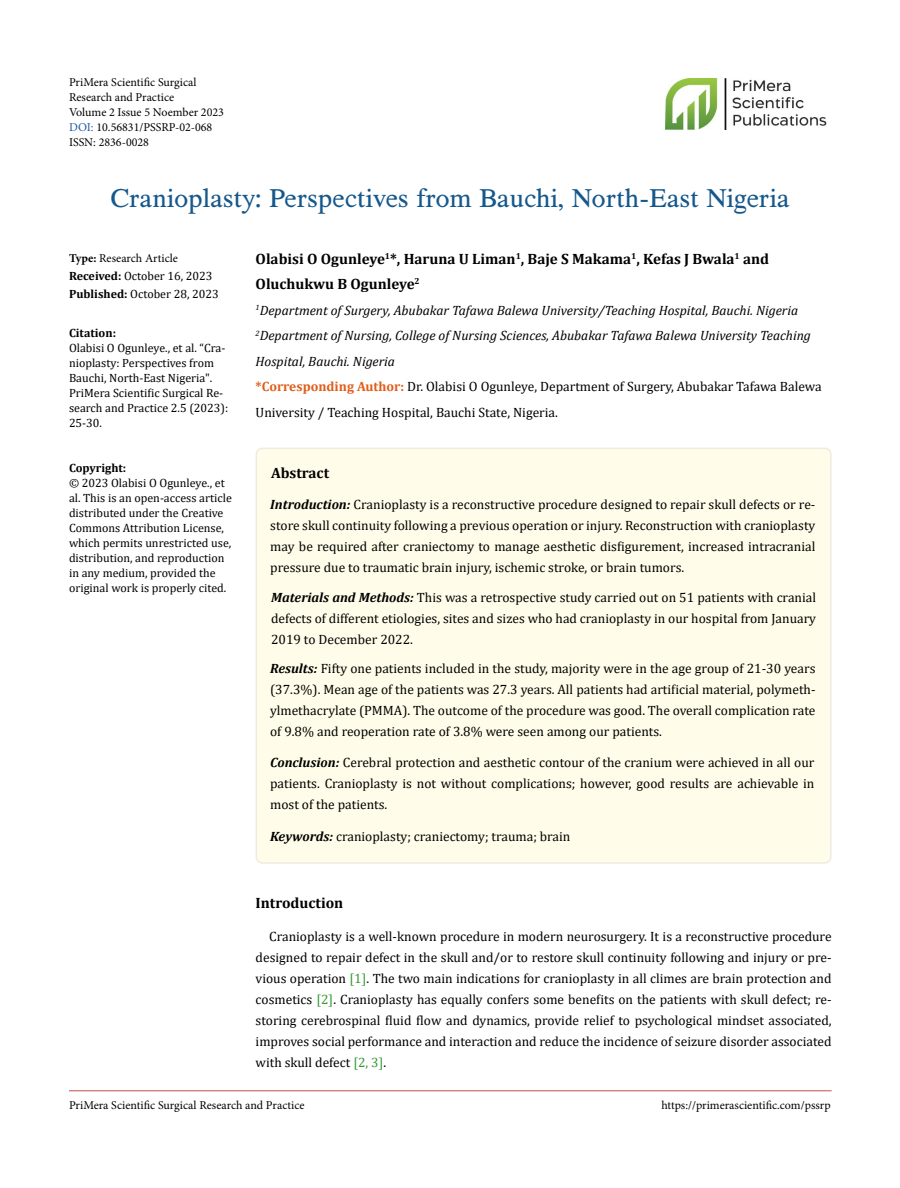
<style>
.page{position:relative;width:900px;height:1188px;background:#fff}
.page>*{position:absolute;margin:0;border:0;box-sizing:border-box;transform-origin:0 0}
.t1{font:27px "Tribun ADF Std";color:#15588c}
.t2{font:700 15px/25.5px "Cambria";color:#000}
.t3{font:13.5px/21px "Cambria";color:#000;text-align:justify}
.t4{font:italic 13.5px/25.5px "Cambria";color:#000}
.t5{font:12px/15px "Cambria";color:#000}
.t6{font:12px/15px "Minion Pro";color:#000}
.t7{font:700 12px "Cambria";color:#000}
.s1{color:#215e9e}
.s2{font-weight:700}
.s3{font-weight:700;font-style:normal;color:#e05d1a}
.s4{font-style:normal}
.s5{font-weight:700;font-style:italic}
.s6{color:#393}
</style>
<div class="page">
<hr style="left:69px;top:1091px;width:763px;height:1px;background:#c0504d">
<img style="left:665px;top:78px;width:162px;height:52px">
<div style="left:256px;top:448px;width:575px;height:415px;background:#fffde9;border-radius:6px"></div>
<div style="left:256px;top:448px;width:576px;height:416px;border:2px solid #eeece1;border-radius:6px"></div>
<p class="t6" style="left:69px;top:75px;width:157px">PriMera Scientific Surgical<br>Research and Practice<br>Volume 2 Issue 5 Noember 2023<br><span class="s1">DOI:</span> 10.56831/PSSRP-02-068<br>ISSN: 2836-0028</p>
<h1 class="t1" style="left:110px;top:182px;width:681px">Cranioplasty: Perspectives from Bauchi, North-East Nigeria</h1>
<p class="t6" style="left:69px;top:250px;width:110px"><span class="s2">Type:</span> Research Article</p>
<p class="t5" style="left:69px;top:266px;width:151px;line-height:18px"><span class="s2">Received:</span> October 16, 2023<br><span class="s2">Published:</span> October 28, 2023</p>
<p class="t7" style="left:69px;top:324px;width:49px">Citation:</p>
<p class="t5" style="left:69px;top:340px;width:161px">Olabisi O Ogunleye., et al. “Cra&shy;nioplasty: Perspectives from<br>Bauchi, North-East Nigeria".<br>PriMera Scientific Surgical Re&shy;search and Practice 2.5 (2023):<br>25-30.</p>
<p class="t7" style="left:69px;top:459px;width:59px">Copyright:</p>
<p class="t5" style="left:69px;top:475px;width:164px">© 2023 Olabisi O Ogunleye., et al. This is an open-access article distributed under the Creative<br>Commons Attribution License, which permits unrestricted use, distribution, and reproduction in any medium, provided the original work is properly cited.</p>
<p class="t2" style="left:256px;top:246px;width:515px">Olabisi O Ogunleye<sup>1</sup>*, Haruna U Liman<sup>1</sup>, Baje S Makama<sup>1</sup>, Kefas J Bwala<sup>1</sup> and<br>Oluchukwu B Ogunleye<sup>2</sup></p>
<p class="t4" style="left:256px;top:297px;width:568px"><sup>1</sup>Department of Surgery, Abubakar Tafawa Balewa University/Teaching Hospital, Bauchi. Nigeria <sup>2</sup>Department of Nursing, College of Nursing Sciences, Abubakar Tafawa Balewa University Teaching Hospital, Bauchi. Nigeria<br><span class="s3">*Corresponding Author:</span> <span class="s4">Dr. Olabisi O Ogunleye, Department of Surgery, Abubakar Tafawa Balewa University / Teaching Hospital, Bauchi State, Nigeria.</span></p>
<p class="t2" style="left:271px;top:460px;width:60px">Abstract</p>
<p class="t3" style="left:270px;top:494px;width:547px"><span class="s5">Introduction:</span> Cranioplasty is a reconstructive procedure designed to repair skull defects or re&shy;store skull continuity following a previous operation or injury. Reconstruction with cranioplasty may be required after craniectomy to manage aesthetic disfigurement, increased intracranial pressure due to traumatic brain injury, ischemic stroke, or brain tumors.</p>
<p class="t3" style="left:271px;top:587px;width:547px"><span class="s5">Materials and Methods:</span> This was a retrospective study carried out on 51 patients with cranial defects of different etiologies, sites and sizes who had cranioplasty in our hospital from January 2019 to December 2022.</p>
<p class="t3" style="left:270px;top:658px;width:547px"><span class="s5">Results:</span> Fifty one patients included in the study, majority were in the age group of 21-30 years (37.3%). Mean age of the patients was 27.3 years. All patients had artificial material, polymeth&shy;ylmethacrylate (PMMA). The outcome of the procedure was good. The overall complication rate of 9.8% and reoperation rate of 3.8% were seen among our patients.</p>
<p class="t3" style="left:270px;top:752px;width:546px"><span class="s5">Conclusion:</span> Cerebral protection and aesthetic contour of the cranium were achieved in all our patients. Cranioplasty is not without complications; however, good results are achievable in most of the patients.</p>
<p class="t3" style="left:270px;top:826px;width:302px"><span class="s5">Keywords:</span> cranioplasty; craniectomy; trauma; brain</p>
<p class="t2" style="left:256px;top:889px;width:89px">Introduction</p>
<p class="t3" style="left:256px;top:926px;width:578px;text-indent:14px">Cranioplasty is a well-known procedure in modern neurosurgery. It is a reconstructive procedure designed to repair defect in the skull and/or to restore skull continuity following and injury or pre&shy;vious operation <span class="s6">[1]</span>. The two main indications for cranioplasty in all climes are brain protection and cosmetics <span class="s6">[2]</span>. Cranioplasty has equally confers some benefits on the patients with skull defect; re&shy;storing cerebrospinal fluid flow and dynamics, provide relief to psychological mindset associated, improves social performance and interaction and reduce the incidence of seizure disorder associated with skull defect <span class="s6">[2, 3]</span>.</p>
<p class="t6" style="left:69px;top:1097px;width:237px">PriMera Scientific Surgical Research and Practice</p>
<p class="t6" style="left:661px;top:1097px;width:171px">https://primerascientific.com/pssrp</p>
</div>
